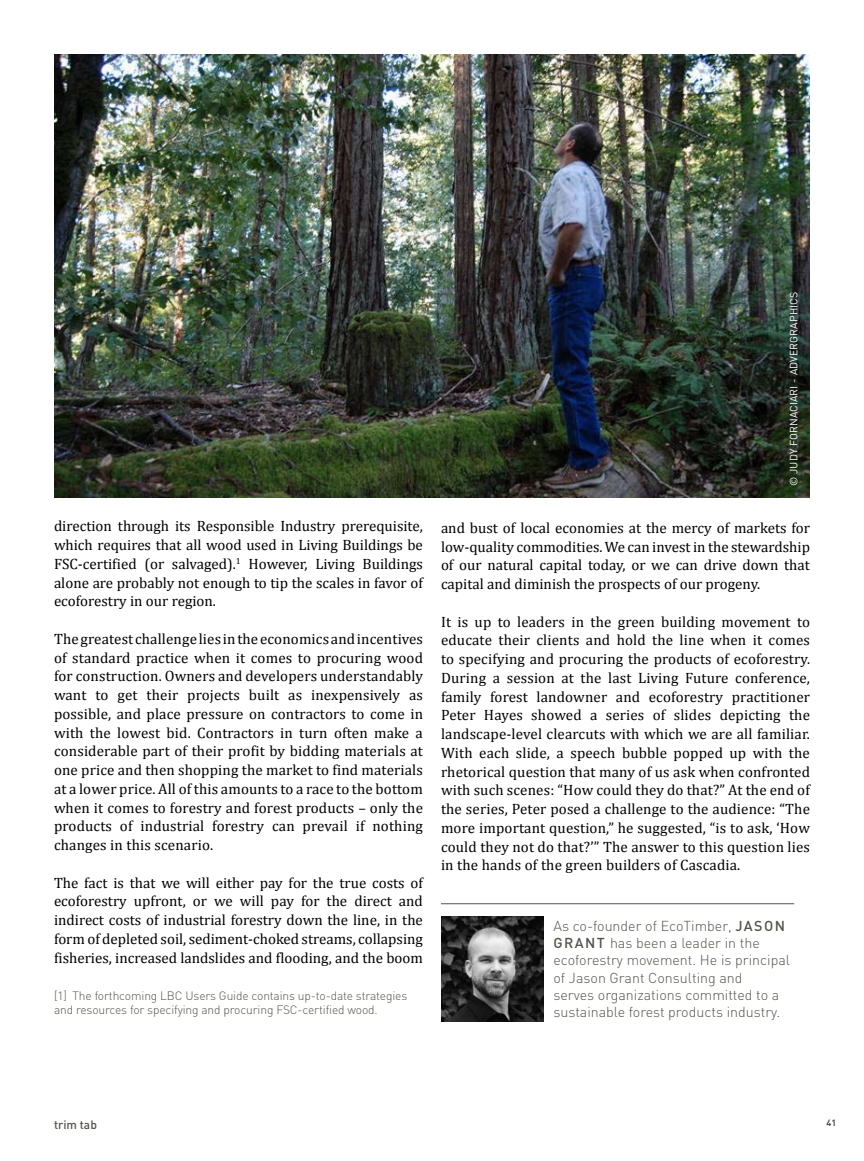
<style>
.page{position:relative;width:864px;height:1161px;background:#fff}
.page>*{position:absolute;margin:0;border:0;box-sizing:border-box;transform-origin:0 0}
.t1{font:15px/18.8px "Cambria";color:#000;text-align:justify}
.t2{font:300 14.25px/17.1px "DIN";color:#54534a}
.t3{font:300 12px/14.4px "DIN";letter-spacing:-.01em;color:#54534a}
.t4{font:500 12px "DIN";color:#54534a}
.t5{font:10.5px "DIN";letter-spacing:.01em;color:#fff}
.t6{font:700 9px "DIN";color:#54534a}
.s1{font-weight:500}
</style>
<div class="page">
<img style="left:441px;top:916px;width:102px;height:105px">
<hr style="left:441px;top:903px;width:353px;height:1px;background:#54534a">
<img style="left:54px;top:54px;width:756px;height:444px">
<p class="t1" style="left:54px;top:517px;width:370px">direction through its Responsible Industry prerequisite, which requires that all wood used in Living Buildings be FSC-certified (or salvaged).<sup>1</sup> However, Living Buildings alone are probably not enough to tip the scales in favor of ecoforestry in our region.</p>
<p class="t1" style="left:54px;top:629px;width:371px">The greatest challenge lies in the economics and incentives of standard practice when it comes to procuring wood for construction. Owners and developers understandably want to get their projects built as inexpensively as possible, and place pressure on contractors to come in with the lowest bid. Contractors in turn often make a considerable part of their profit by bidding materials at one price and then shopping the market to find materials at a lower price. All of this amounts to a race to the bottom when it comes to forestry and forest products – only the products of industrial forestry can prevail if nothing changes in this scenario.</p>
<p class="t1" style="left:54px;top:873px;width:370px">The fact is that we will either pay for the true costs of ecoforestry upfront, or we will pay for the direct and indirect costs of industrial forestry down the line, in the form of depleted soil, sediment-choked streams, collapsing fisheries, increased landslides and flooding, and the boom</p>
<p class="t3" style="left:54px;top:988px;width:355px">[1] The forthcoming LBC Users Guide contains up-to-date strategies and resources for specifying and procuring FSC-certified wood.</p>
<p class="t5" style="left:787px;top:486px;width:194px;rotate:-90deg">© Judy Fornaciari - AdverGraphics</p>
<p class="t1" style="left:441px;top:518px;width:371px">and bust of local economies at the mercy of markets for low-quality commodities. We can invest in the stewardship of our natural capital today, or we can drive down that capital and diminish the prospects of our progeny.</p>
<p class="t1" style="left:441px;top:612px;width:371px">It is up to leaders in the green building movement to educate their clients and hold the line when it comes to specifying and procuring the products of ecoforestry.<br>During a session at the last Living Future conference, family forest landowner and ecoforestry practitioner Peter Hayes showed a series of slides depicting the landscape-level clearcuts with which we are all familiar.<br>With each slide, a speech bubble popped up with the rhetorical question that many of us ask when confronted with such scenes: “How could they do that?” At the end of the series, Peter posed a challenge to the audience: “The more important question,” he suggested, “is to ask, ‘How could they not do that?’” The answer to this question lies in the hands of the green builders of Cascadia.</p>
<p class="t2" style="left:554px;top:917px;width:193px">As co-founder of EcoTimber, <span class="s1">JASON<br>GRANT</span></p>
<p class="t2" style="left:554px;top:935px;width:238px;text-indent:57px">has been a leader in the ecoforestry movement. He is principal of Jason Grant Consulting and<br>serves organizations committed to a sustainable forest products industry.</p>
<p class="t4" style="left:54px;top:1117px;width:44px">TRIM TAB</p>
<p class="t6" style="left:826px;top:1117px;width:11px">41</p>
</div>
